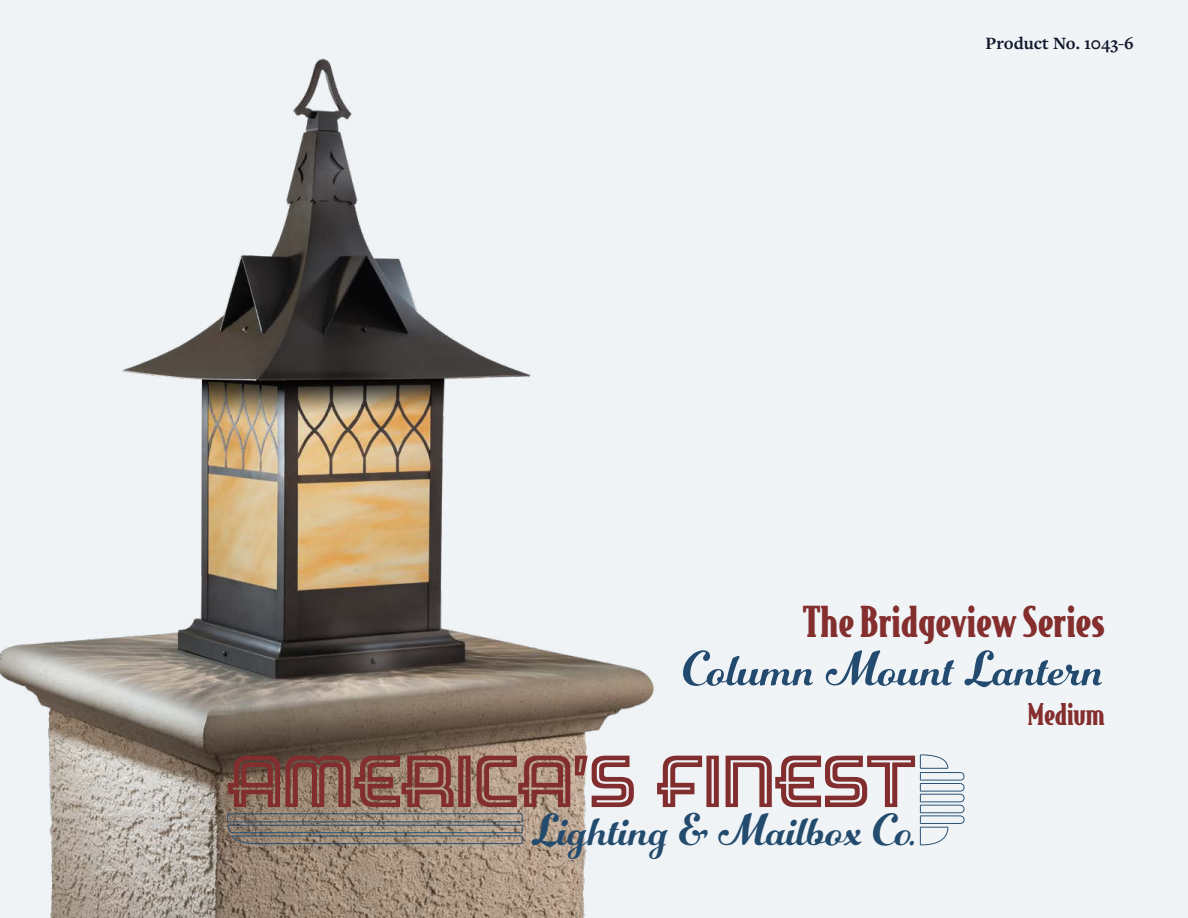
<style>
.page{position:relative;width:1188px;height:918px;background:#f1f4f7}
.page>*{position:absolute;margin:0;border:0;box-sizing:border-box;transform-origin:0 0}
.t1{font:70.8px "Hotel";letter-spacing:-.005em;color:#832e2e}
.t2{font:51px "Number Five Smooth";color:#224b6f}
.t3{font:46.95px "Number Five Smooth";color:#224b6e}
.t4{font:900 40.5px "Bodega Serif";color:#842e2e}
.t5{font:900 28.5px "Bodega Serif";color:#842e2e}
.t6{font:700 18px "Freight Text Pro";color:#131a2d}
</style>
<div class="page">
<img style="left:0;top:58px;width:654px;height:860px">
<svg style="left:227px;top:813px;width:296px;height:31px;background:#888178"></svg>
<svg style="left:920px;top:754px;width:45px;height:91px"></svg>
<p class="t6" style="left:986px;top:31px;width:150px">Product No. 1043-6</p>
<p class="t4" style="left:803px;top:595px;width:303px">The Bridgeview Series</p>
<p class="t2" style="left:683px;top:638px;width:423px">Column Mount Lantern</p>
<h1 class="t1" style="left:227px;top:744px;width:691px">AMERICA’S FINEST</h1>
<p class="t3" style="left:532px;top:801px;width:386px">Lighting &amp; Mailbox Co.</p>
<p class="t5" style="left:1028px;top:695px;width:78px">Medium</p>
</div>
